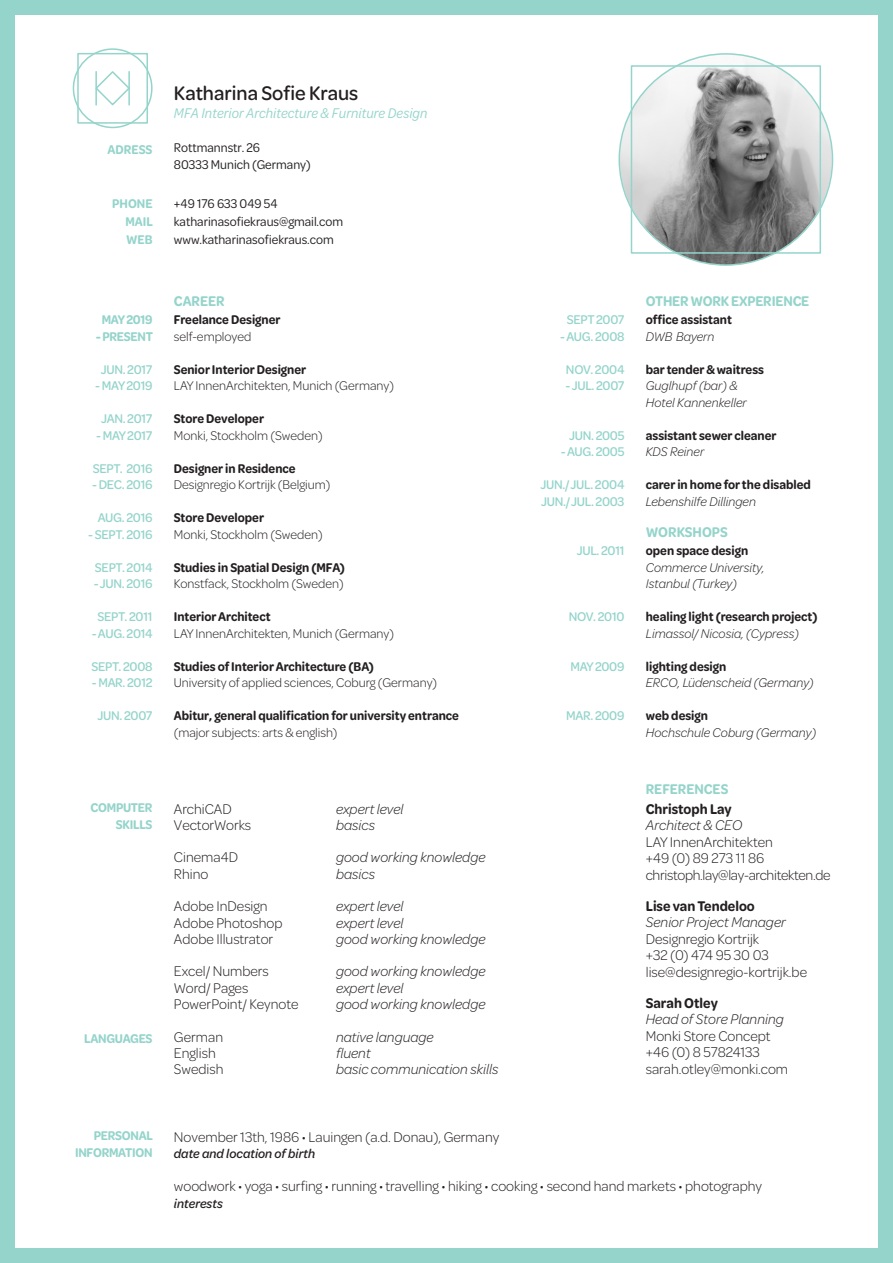
<style>
.page{position:relative;width:893px;height:1263px;background:#fff}
.page>*{position:absolute;margin:0;border:0;box-sizing:border-box;transform-origin:0 0}
.t1{font:500 21px "Omnes Semi Cond";color:#231f20}
.t2{font:300 15px/16.5px "Omnes Semi Cond";color:#231f20}
.t3{font:italic 300 15px "Omnes Semi Cond";color:#231f20}
.t4{font:300 15px/16.5px "Omnes Semi Cond";letter-spacing:-.02em;color:#231f20}
.t5{font:600 15px "Omnes Semi Cond";color:#94d4cb}
.t6{font:italic 15px "Omnes Cond";color:#94d4cb}
.t7{font:600 15px "Omnes Semi Cond";color:#231f20}
.t8{font:600 13.5px "Omnes Semi Cond";color:#231f20}
.t9{font:300 13.5px "Omnes Semi Cond";color:#231f20}
.t10{font:500 13.5px/16.5px "Omnes Semi Cond";letter-spacing:-.02em;color:#94d4cb}
.t11{font:italic 300 13.5px/16.5px "Omnes Semi Cond";color:#231f20}
.t12{font:13.5px/18px "Omnes Semi Cond";color:#231f20}
.t13{font:600 13.5px/18px "Omnes Semi Cond";letter-spacing:-.02em;color:#94d4cb;text-align:right}
.t14{font:italic 500 13.5px "Omnes Semi Cond";color:#231f20}
</style>
<div class="page">
<div style="left:0;top:0;width:893px;height:1263px;border:15px solid #94d4cb"></div>
<img style="left:620px;top:53px;width:212px;height:212px;border-radius:106px">
<div style="left:77px;top:53px;width:71px;height:71px;border:2px solid #94d4cb"></div>
<div style="left:73px;top:48px;width:80px;height:80px;border:2px solid #94d4cb;border-radius:50%"></div>
<svg style="left:95px;top:71px;width:35px;height:35px"></svg>
<hr style="left:95px;top:72px;width:2px;height:33px;background:#94d4cb">
<hr style="left:128px;top:72px;width:2px;height:33px;background:#94d4cb">
<div style="left:631px;top:65px;width:190px;height:189px;border:2px solid #94d4cb"></div>
<p class="t13" style="left:108px;top:140px;width:47px">ADRESS</p>
<p class="t13" style="left:125px;top:194px;width:29px;text-align:justify;text-indent:-13px">PHONE MAIL WEB</p>
<p class="t13" style="left:102px;top:310px;width:52px">MAY 2019</p>
<p class="t13" style="left:96px;top:326px;width:59px">- PRESENT</p>
<p class="t10" style="left:101px;top:360px;width:53px">JUN. 2017</p>
<p class="t10" style="left:95px;top:377px;width:59px">- MAY 2019</p>
<p class="t10" style="left:101px;top:410px;width:53px">JAN. 2017</p>
<p class="t10" style="left:96px;top:426px;width:58px">- MAY 2017</p>
<p class="t10" style="left:93px;top:459px;width:61px">SEPT. 2016</p>
<p class="t10" style="left:92px;top:476px;width:62px">- DEC. 2016</p>
<p class="t10" style="left:98px;top:509px;width:56px">AUG. 2016</p>
<p class="t10" style="left:88px;top:525px;width:66px">- SEPT. 2016</p>
<p class="t10" style="left:95px;top:558px;width:59px">SEPT. 2014</p>
<p class="t10" style="left:94px;top:575px;width:60px">- JUN. 2016</p>
<p class="t10" style="left:97px;top:608px;width:57px">SEPT. 2011</p>
<p class="t10" style="left:92px;top:624px;width:62px">- AUG. 2014</p>
<p class="t10" style="left:91px;top:657px;width:63px">SEPT. 2008</p>
<p class="t10" style="left:92px;top:674px;width:62px">- MAR. 2012</p>
<p class="t10" style="left:98px;top:707px;width:56px">JUN. 2007</p>
<p class="t13" style="left:91px;top:799px;width:63px;line-height:16.5px">COMPUTER<br>SKILLS</p>
<p class="t13" style="left:84px;top:1029px;width:70px">LANGUAGES</p>
<h1 class="t1" style="left:174px;top:79px;width:186px">Katharina Sofie Kraus</h1>
<p class="t6" style="left:174px;top:103px;width:255px">MFA Interior Architecture &amp; Furniture Design</p>
<p class="t12" style="left:174px;top:139px;width:138px;line-height:16.5px">Rottmannstr. 26<br>80333 Munich (Germany)</p>
<p class="t12" style="left:174px;top:194px;width:171px">+49 176 633 049 54 katharinasofiekraus@gmail.com www.katharinasofiekraus.com</p>
<p class="t5" style="left:174px;top:291px;width:52px">CAREER</p>
<p class="t5" style="left:646px;top:291px;width:165px">OTHER WORK EXPERIENCE</p>
<p class="t8" style="left:174px;top:311px;width:108px">Freelance Designer</p>
<p class="t9" style="left:174px;top:328px;width:79px">self-employed</p>
<p class="t8" style="left:174px;top:360px;width:134px">Senior Interior Designer</p>
<p class="t9" style="left:174px;top:377px;width:222px">LAY InnenArchitekten, Munich (Germany)</p>
<p class="t8" style="left:174px;top:410px;width:92px">Store Developer</p>
<p class="t9" style="left:174px;top:427px;width:150px">Monki, Stockholm (Sweden)</p>
<p class="t8" style="left:174px;top:459px;width:123px">Designer in Residence</p>
<p class="t9" style="left:174px;top:476px;width:158px">Designregio Kortrijk (Belgium)</p>
<p class="t8" style="left:174px;top:509px;width:92px">Store Developer</p>
<p class="t9" style="left:174px;top:526px;width:150px">Monki, Stockholm (Sweden)</p>
<p class="t8" style="left:174px;top:558px;width:173px">Studies in Spatial Design (MFA)</p>
<p class="t9" style="left:174px;top:575px;width:171px">Konstfack, Stockholm (Sweden)</p>
<p class="t8" style="left:174px;top:608px;width:98px">Interior Architect</p>
<p class="t9" style="left:174px;top:625px;width:222px">LAY InnenArchitekten, Munich (Germany)</p>
<p class="t8" style="left:174px;top:657px;width:202px">Studies of Interior Architecture (BA)</p>
<p class="t9" style="left:174px;top:674px;width:265px">University of applied sciences, Coburg (Germany)</p>
<p class="t8" style="left:174px;top:707px;width:287px">Abitur, general qualification for university entrance</p>
<p class="t9" style="left:174px;top:724px;width:165px">(major subjects: arts &amp; english)</p>
<p class="t2" style="left:174px;top:800px;width:59px">ArchiCAD</p>
<p class="t3" style="left:336px;top:799px;width:69px">expert level</p>
<p class="t2" style="left:174px;top:816px;width:79px">VectorWorks</p>
<p class="t3" style="left:336px;top:815px;width:41px">basics</p>
<p class="t2" style="left:174px;top:848px;width:66px">Cinema4D</p>
<p class="t3" style="left:336px;top:848px;width:151px">good working knowledge</p>
<p class="t2" style="left:174px;top:865px;width:36px">Rhino</p>
<p class="t3" style="left:336px;top:864px;width:41px">basics</p>
<p class="t2" style="left:174px;top:897px;width:95px">Adobe InDesign</p>
<p class="t3" style="left:336px;top:897px;width:69px">expert level</p>
<p class="t2" style="left:174px;top:914px;width:110px">Adobe Photoshop</p>
<p class="t3" style="left:336px;top:913px;width:69px">expert level</p>
<p class="t2" style="left:174px;top:930px;width:101px">Adobe Illustrator</p>
<p class="t3" style="left:336px;top:929px;width:151px">good working knowledge</p>
<p class="t2" style="left:174px;top:962px;width:96px">Excel/ Numbers</p>
<p class="t3" style="left:336px;top:962px;width:151px">good working knowledge</p>
<p class="t2" style="left:174px;top:979px;width:76px">Word/ Pages</p>
<p class="t3" style="left:336px;top:978px;width:69px">expert level</p>
<p class="t2" style="left:174px;top:995px;width:126px">PowerPoint/ Keynote</p>
<p class="t3" style="left:336px;top:994px;width:151px">good working knowledge</p>
<p class="t2" style="left:174px;top:1027px;width:51px">German</p>
<p class="t3" style="left:336px;top:1027px;width:99px">native language</p>
<p class="t2" style="left:174px;top:1044px;width:43px">English</p>
<p class="t3" style="left:336px;top:1043px;width:36px">fluent</p>
<p class="t2" style="left:174px;top:1060px;width:51px">Swedish</p>
<p class="t3" style="left:336px;top:1059px;width:164px">basic communication skills</p>
<p class="t10" style="left:567px;top:311px;width:59px">SEPT 2007</p>
<p class="t10" style="left:560px;top:327px;width:66px">- AUG. 2008</p>
<p class="t10" style="left:566px;top:360px;width:60px">NOV. 2004</p>
<p class="t10" style="left:566px;top:377px;width:60px">- JUL. 2007</p>
<p class="t10" style="left:569px;top:426px;width:57px">JUN. 2005</p>
<p class="t10" style="left:561px;top:443px;width:65px">- AUG. 2005</p>
<p class="t10" style="left:541px;top:476px;width:85px">JUN./ JUL. 2004<br>JUN./ JUL. 2003</p>
<p class="t10" style="left:577px;top:542px;width:49px">JUL. 2011</p>
<p class="t10" style="left:569px;top:608px;width:57px">NOV. 2010</p>
<p class="t10" style="left:570px;top:657px;width:56px">MAY 2009</p>
<p class="t10" style="left:566px;top:707px;width:60px">MAR. 2009</p>
<p class="t8" style="left:646px;top:311px;width:88px">office assistant</p>
<p class="t11" style="left:646px;top:327px;width:70px">DWB Bayern</p>
<p class="t8" style="left:646px;top:360px;width:120px">bar tender &amp; waitress</p>
<p class="t11" style="left:646px;top:377px;width:103px">Guglhupf (bar) &amp;<br>Hotel Kannenkeller</p>
<p class="t8" style="left:646px;top:426px;width:132px">assistant sewer cleaner</p>
<p class="t11" style="left:646px;top:443px;width:60px">KDS Reiner</p>
<p class="t8" style="left:646px;top:476px;width:167px">carer in home for the disabled</p>
<p class="t11" style="left:646px;top:492px;width:112px">Lebenshilfe Dillingen</p>
<p class="t5" style="left:646px;top:522px;width:83px">WORKSHOPS</p>
<p class="t8" style="left:646px;top:542px;width:104px">open space design</p>
<p class="t11" style="left:646px;top:558px;width:120px">Commerce University,<br>Istanbul (Turkey)</p>
<p class="t8" style="left:646px;top:608px;width:173px">healing light (research project)</p>
<p class="t11" style="left:646px;top:624px;width:155px">Limassol/ Nicosia, (Cypress)</p>
<p class="t8" style="left:646px;top:657px;width:82px">lighting design</p>
<p class="t11" style="left:646px;top:674px;width:170px">ERCO, Lüdenscheid (Germany)</p>
<p class="t8" style="left:646px;top:707px;width:64px">web design</p>
<p class="t11" style="left:646px;top:723px;width:172px">Hochschule Coburg (Germany)</p>
<p class="t5" style="left:646px;top:779px;width:84px">REFERENCES</p>
<p class="t7" style="left:646px;top:798px;width:88px">Christoph Lay</p>
<p class="t3" style="left:646px;top:815px;width:98px">Architect &amp; CEO</p>
<p class="t4" style="left:646px;top:833px;width:186px">LAY InnenArchitekten<br>+49 (0) 89 273 11 86 christoph.lay@lay-architekten.de</p>
<p class="t7" style="left:646px;top:895px;width:111px">Lise van Tendeloo</p>
<p class="t3" style="left:646px;top:913px;width:142px">Senior Project Manager</p>
<p class="t2" style="left:646px;top:930px;width:163px">Designregio Kortrijk<br>+32 (0) 474 95 30 03 lise@designregio-kortrijk.be</p>
<p class="t7" style="left:646px;top:992px;width:74px">Sarah Otley</p>
<p class="t3" style="left:646px;top:1010px;width:140px">Head of Store Planning</p>
<p class="t2" style="left:646px;top:1027px;width:144px">Monki Store Concept +46 (0) 8 57824133 sarah.otley@monki.com</p>
<p class="t13" style="left:75px;top:1127px;width:79px;line-height:16.5px">PERSONAL<br>INFORMATION</p>
<p class="t2" style="left:174px;top:1128px;width:327px">November 13th, 1986 • Lauingen (a.d. Donau), Germany</p>
<p class="t14" style="left:174px;top:1145px;width:143px">date and location of birth</p>
<p class="t2" style="left:174px;top:1177px;width:589px">woodwork • yoga • surfing • running • travelling • hiking • cooking • second hand markets • photography</p>
<p class="t14" style="left:174px;top:1194px;width:50px">interests</p>
</div>
